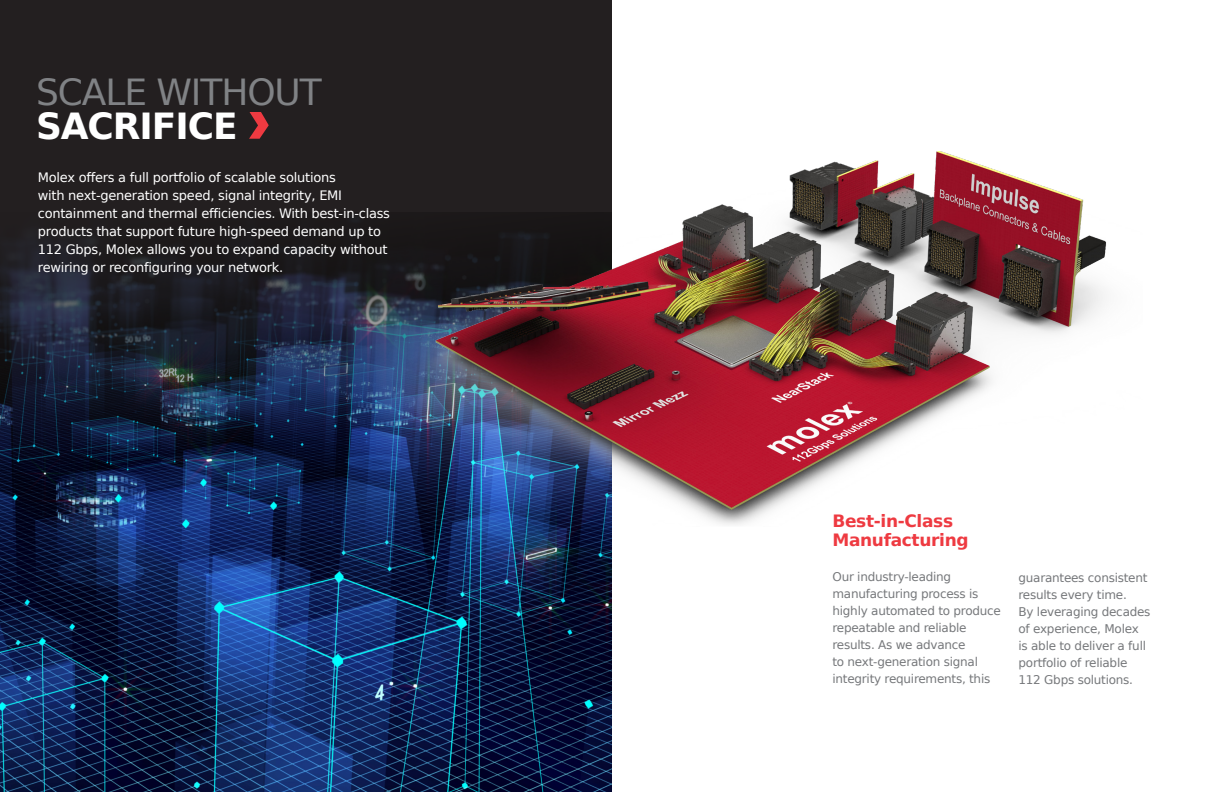
<style>
.page{position:relative;width:1224px;height:792px;background:#fff}
.page>*{position:absolute;margin:0;border:0;box-sizing:border-box;transform-origin:0 0}
.t1{font:36px/34px "Bitstream Vera Sans";letter-spacing:-.03em;color:#808285}
.t2{font:700 17px/19px "Bitstream Vera Sans";letter-spacing:-.02em;color:#ee3a41}
.t3{font:13px/18px "Bitstream Vera Sans";letter-spacing:-.02em;color:#fff}
.t4{font:12px/17px "Bitstream Vera Sans";letter-spacing:-.02em;color:#76787b}
.s1{font-weight:700;color:#fff}
</style>
<div class="page">
<div style="left:0;top:0;width:612px;height:792px;background:#231f20"></div>
<img style="left:0;top:240px;width:612px;height:552px">
<img style="left:376px;top:151px;width:730px;height:375px">
<svg style="left:249px;top:112px;width:20px;height:27px"></svg>
<p class="t1" style="left:36px;top:76px;width:287px">SCALE WITHOUT<br><span class="s1">SACRIFICE</span></p>
<p class="t3" style="left:38px;top:168px;width:354px">Molex offers a full portfolio of scalable solutions<br>with next-generation speed, signal integrity, EMI containment and thermal efficiencies. With best-in-class products that support future high-speed demand up to 112 Gbps, Molex allows you to expand capacity without rewiring or reconfiguring your network.</p>
<p class="t2" style="left:832px;top:512px;width:138px">Best-in-Class<br>Manufacturing</p>
<p class="t4" style="left:832px;top:568px;width:170px">Our industry-leading manufacturing process is highly automated to produce repeatable and reliable results. As we advance<br>to next-generation signal integrity requirements, this</p>
<p class="t4" style="left:1019px;top:569px;width:134px">guarantees consistent results every time.<br>By leveraging decades of experience, Molex is able to deliver a full portfolio of reliable<br>112 Gbps solutions.</p>
</div>
